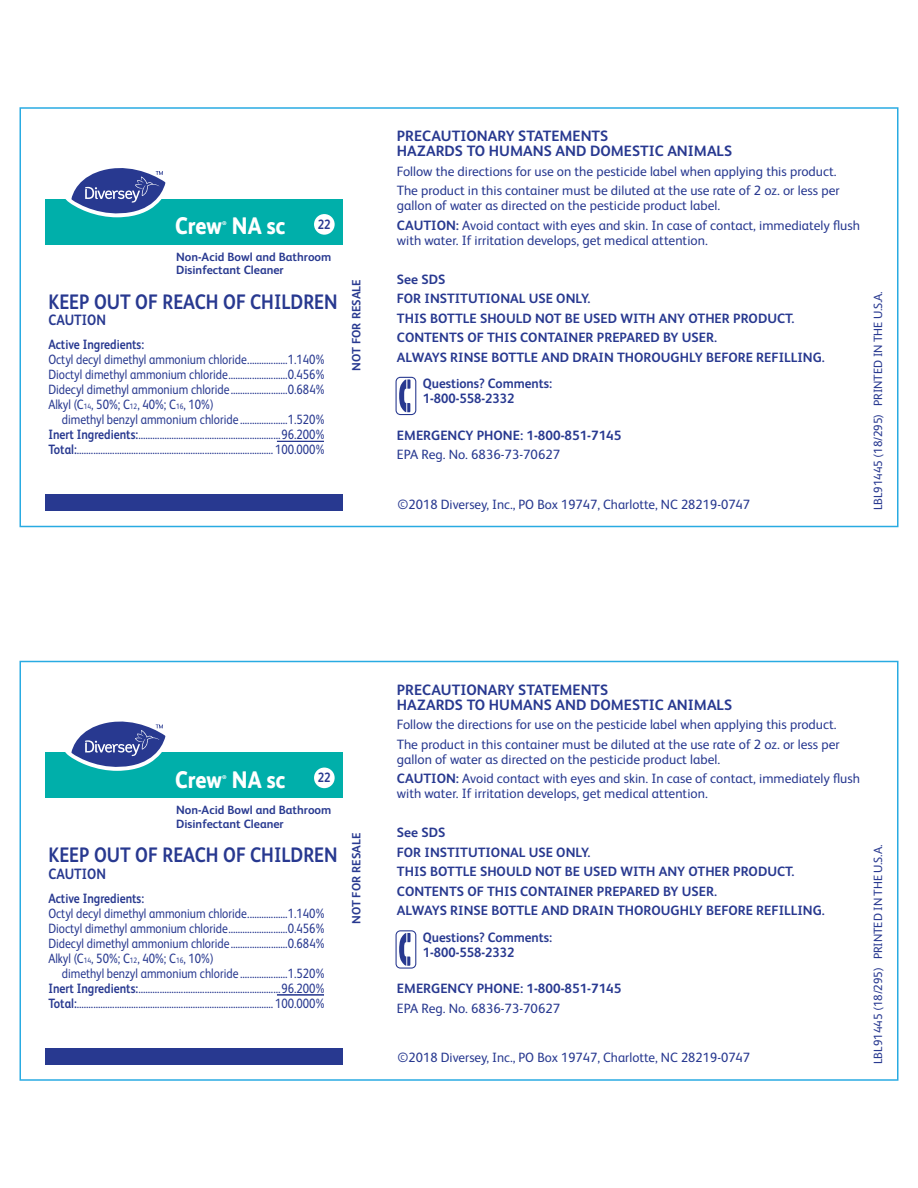
<style>
.page{position:relative;width:918px;height:1188px;background:#fff}
.page>*{position:absolute;margin:0;border:0;box-sizing:border-box;transform-origin:0 0}
.t1{font:800 24px "FS Albert Pro";color:#fff;scale:.87 1}
.t2{font:700 21px "FS Albert Pro";color:#283990;scale:.88 1}
.t3{font:700 15px/15px "FS Albert Pro";color:#283990}
.t4{font:700 15px "FS Albert Pro";color:#283990;scale:.88 1}
.t5{font:13.5px/15px "FS Albert Pro";color:#283990;text-align:justify;scale:.86 1}
.t6{font:13.5px/19.5px "FS Albert Pro";color:#283990}
.t7{font:700 13.5px/19.5px "FS Albert Pro";color:#283990}
.t8{font:700 13.5px/15px "FS Albert Pro";color:#283990;scale:.96 1}
.t9{font:700 13.5px "FS Albert Pro";color:#283990;scale:.86 1}
.t10{font:700 13.5px "FS Albert Pro";color:#283990;scale:.85 1}
.t11{font:700 12px/13.5px "FS Albert Pro";color:#283990}
.t12{font:12px "FS Albert Pro";letter-spacing:-.01em;color:#283990}
.t13{font:800 5.4px "FS Albert Pro";color:#fff}
.s1{font-size:7.8px}
.s2{font-weight:700}
</style>
<div class="page">
<div style="left:20px;top:107px;width:878px;height:420px;border:2px solid #29abe2"></div>
<svg style="left:396px;top:377px;width:20px;height:38px"></svg>
<hr style="left:277px;top:441px;width:47px;height:1px;background:#283990">
<div style="left:45px;top:199px;width:298px;height:46px;background:#00afaa"></div>
<div style="left:45px;top:494px;width:297px;height:17px;background:#283990"></div>
<div style="left:314px;top:214px;width:21px;height:21px;background:#fff;border-radius:50%"></div>
<svg style="left:65px;top:168px;width:101px;height:50px"></svg>
<div style="left:20px;top:661px;width:878px;height:420px;border:2px solid #29abe2"></div>
<svg style="left:396px;top:930px;width:20px;height:39px"></svg>
<hr style="left:277px;top:994px;width:47px;height:1px;background:#283990">
<div style="left:45px;top:752px;width:298px;height:46px;background:#00afaa"></div>
<div style="left:45px;top:1048px;width:297px;height:17px;background:#283990"></div>
<div style="left:314px;top:768px;width:21px;height:20px;background:#fff;border-radius:50%"></div>
<svg style="left:65px;top:721px;width:101px;height:50px"></svg>
<h1 class="t1" style="left:175px;top:207px;width:128px">Crew NA sc</h1>
<p class="t13" style="left:222px;top:219px;width:6px">®</p>
<p class="t10" style="left:318px;top:215px;width:16px">22</p>
<p class="t11" style="left:176px;top:249px;width:157px">Non-Acid Bowl and Bathroom<br>Disinfectant Cleaner</p>
<h2 class="t2" style="left:48px;top:287px;width:330px">KEEP OUT OF REACH OF CHILDREN</h2>
<p class="t4" style="left:48px;top:310px;width:67px">CAUTION</p>
<p class="t9" style="left:48px;top:335px;width:113px">Active Ingredients:</p>
<p class="t5" style="left:48px;top:351px;width:323px">Octyl decyl dimethyl ammonium chloride.................1.140% Dioctyl dimethyl ammonium chloride.........................0.456% Didecyl dimethyl ammonium chloride........................0.684% Alkyl (C<span class="s1">14</span>, 50%; C<span class="s1">12</span>, 40%; C<span class="s1">16</span>, 10%)</p>
<p class="t5" style="left:48px;top:411px;width:323px;text-indent:13px">dimethyl benzyl ammonium chloride ....................1.520% <span class="s2">Inert Ingredients:</span>............................................................96.200% <span class="s2">Total:</span>................................................................................... 100.000%</p>
<p class="t3" style="left:397px;top:128px;width:337px">PRECAUTIONARY STATEMENTS<br>HAZARDS TO HUMANS AND DOMESTIC ANIMALS</p>
<p class="t6" style="left:397px;top:160px;width:444px">Follow the directions for use on the pesticide label when applying this product.<br>The product in this container must be diluted at the use rate of 2 oz. or less per</p>
<p class="t6" style="left:397px;top:195px;width:465px">gallon of water as directed on the pesticide product label.<br><span class="s2">CAUTION:</span> Avoid contact with eyes and skin. In case of contact, immediately flush</p>
<p class="t6" style="left:397px;top:229px;width:312px">with water. If irritation develops, get medical attention.</p>
<p class="t7" style="left:397px;top:269px;width:429px">See SDS<br>FOR INSTITUTIONAL USE ONLY.<br>THIS BOTTLE SHOULD NOT BE USED WITH ANY OTHER PRODUCT.<br>CONTENTS OF THIS CONTAINER PREPARED BY USER.<br>ALWAYS RINSE BOTTLE AND DRAIN THOROUGHLY BEFORE REFILLING.</p>
<p class="t11" style="left:349px;top:371px;width:93px;rotate:-90deg">NOT FOR RESALE</p>
<p class="t12" style="left:870px;top:510px;width:221px;rotate:-90deg">LBL91445 (18/295) PRINTED IN THE U.S.A.</p>
<p class="t8" style="left:423px;top:375px;width:136px">Questions? Comments:<br>1-800-558-2332</p>
<p class="t7" style="left:397px;top:424px;width:226px">EMERGENCY PHONE: 1-800-851-7145</p>
<p class="t6" style="left:397px;top:444px;width:165px">EPA Reg. No. 6836-73-70627</p>
<p class="t6" style="left:398px;top:493px;width:354px">©2018 Diversey, Inc., PO Box 19747, Charlotte, NC 28219-0747</p>
<h1 class="t1" style="left:175px;top:761px;width:128px">Crew NA sc</h1>
<p class="t13" style="left:222px;top:773px;width:6px">®</p>
<p class="t10" style="left:318px;top:768px;width:16px">22</p>
<p class="t11" style="left:176px;top:803px;width:157px">Non-Acid Bowl and Bathroom<br>Disinfectant Cleaner</p>
<h2 class="t2" style="left:48px;top:840px;width:330px">KEEP OUT OF REACH OF CHILDREN</h2>
<p class="t4" style="left:48px;top:863px;width:67px">CAUTION</p>
<p class="t9" style="left:48px;top:889px;width:113px">Active Ingredients:</p>
<p class="t5" style="left:48px;top:905px;width:323px">Octyl decyl dimethyl ammonium chloride.................1.140% Dioctyl dimethyl ammonium chloride.........................0.456% Didecyl dimethyl ammonium chloride........................0.684% Alkyl (C<span class="s1">14</span>, 50%; C<span class="s1">12</span>, 40%; C<span class="s1">16</span>, 10%)</p>
<p class="t5" style="left:48px;top:965px;width:323px;text-indent:13px">dimethyl benzyl ammonium chloride ....................1.520% <span class="s2">Inert Ingredients:</span>............................................................96.200% <span class="s2">Total:</span>................................................................................... 100.000%</p>
<p class="t3" style="left:397px;top:681px;width:337px">PRECAUTIONARY STATEMENTS<br>HAZARDS TO HUMANS AND DOMESTIC ANIMALS</p>
<p class="t6" style="left:397px;top:714px;width:444px">Follow the directions for use on the pesticide label when applying this product.<br>The product in this container must be diluted at the use rate of 2 oz. or less per</p>
<p class="t6" style="left:397px;top:748px;width:465px">gallon of water as directed on the pesticide product label.<br><span class="s2">CAUTION:</span> Avoid contact with eyes and skin. In case of contact, immediately flush</p>
<p class="t6" style="left:397px;top:783px;width:312px">with water. If irritation develops, get medical attention.</p>
<p class="t7" style="left:397px;top:822px;width:429px">See SDS<br>FOR INSTITUTIONAL USE ONLY.<br>THIS BOTTLE SHOULD NOT BE USED WITH ANY OTHER PRODUCT.<br>CONTENTS OF THIS CONTAINER PREPARED BY USER.<br>ALWAYS RINSE BOTTLE AND DRAIN THOROUGHLY BEFORE REFILLING.</p>
<p class="t11" style="left:349px;top:924px;width:93px;rotate:-90deg">NOT FOR RESALE</p>
<p class="t12" style="left:870px;top:1064px;width:221px;rotate:-90deg">LBL91445 (18/295) PRINTED IN THE U.S.A.</p>
<p class="t8" style="left:423px;top:929px;width:136px">Questions? Comments:<br>1-800-558-2332</p>
<p class="t7" style="left:397px;top:978px;width:226px">EMERGENCY PHONE: 1-800-851-7145</p>
<p class="t6" style="left:397px;top:997px;width:165px">EPA Reg. No. 6836-73-70627</p>
<p class="t6" style="left:398px;top:1047px;width:354px">©2018 Diversey, Inc., PO Box 19747, Charlotte, NC 28219-0747</p>
</div>
